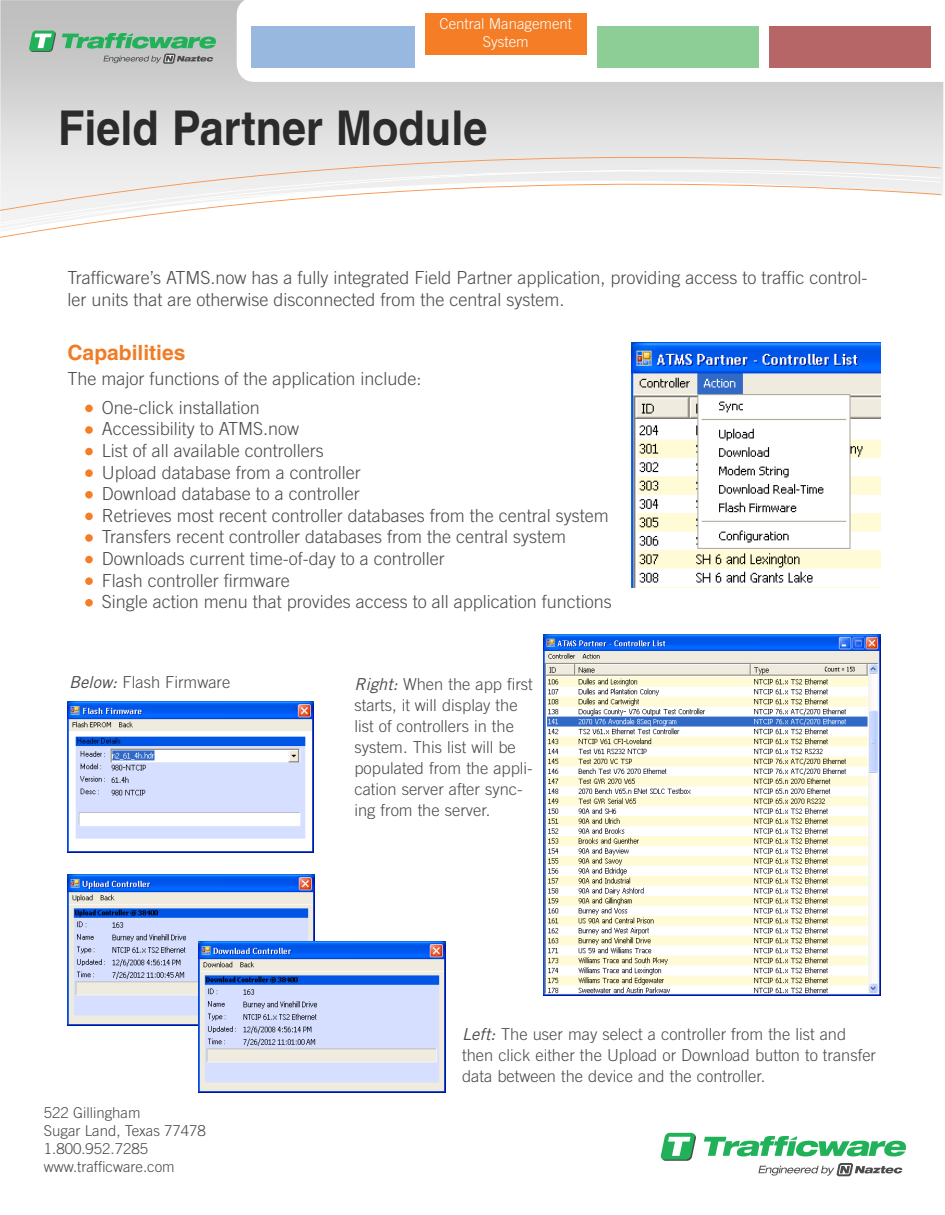
<style>
.page{position:relative;width:945px;height:1215px;background:#fff}
.page>*{position:absolute;margin:0;border:0;box-sizing:border-box;transform-origin:0 0}
.t1{font:700 48px "Helvetica";color:#2c2b2b;scale:.9 1}
.t2{font:700 21px "Helvetica";color:#f07c26}
.t3{font:300 18px/21.6px "Trade Gothic";color:#4c4b4b}
.t4{font:300 16.5px/21px "Trade Gothic";color:#4c4b4b}
.t5{font:300 15px "Trade Gothic";color:#4c4b4b}
.t6{font:300 15px "Trade Gothic";color:#fff}
.s1{font-weight:400;font-style:italic}
</style>
<div class="page">
<svg style="left:0;top:0;width:943px;height:196px;background:#d5d5d5"></svg>
<div style="left:0;top:148px;width:941px;height:13px;background:#e7e7e7"></div>
<svg style="left:0;top:161px;width:941px;height:14px;background:#ebe9e7"></svg>
<svg style="left:0;top:175px;width:941px;height:63px"></svg>
<svg style="left:237px;top:0;width:706px;height:82px"></svg>
<div style="left:85px;top:405px;width:8px;height:7px;background:#f47d25;border-radius:50%"></div>
<div style="left:251px;top:26px;width:163px;height:42px;background:#98b8e0"></div>
<div style="left:770px;top:26px;width:162px;height:42px;background:#b66666"></div>
<div style="left:597px;top:26px;width:162px;height:42px;background:#8cce95"></div>
<div style="left:425px;top:14px;width:162px;height:41px;background:#f47d25"></div>
<svg style="left:29px;top:31px;width:27px;height:21px"></svg>
<svg style="left:62px;top:33px;width:155px;height:31px;background:#91b8a0"></svg>
<div style="left:85px;top:426px;width:8px;height:8px;background:#f47d25;border-radius:50%"></div>
<div style="left:85px;top:448px;width:8px;height:7px;background:#f47d25;border-radius:50%"></div>
<div style="left:85px;top:469px;width:8px;height:8px;background:#f47d25;border-radius:50%"></div>
<div style="left:85px;top:491px;width:8px;height:8px;background:#f47d25;border-radius:50%"></div>
<div style="left:85px;top:513px;width:8px;height:7px;background:#f47d25;border-radius:50%"></div>
<div style="left:85px;top:534px;width:8px;height:8px;background:#f47d25;border-radius:50%"></div>
<div style="left:85px;top:556px;width:8px;height:7px;background:#f47d25;border-radius:50%"></div>
<div style="left:85px;top:577px;width:8px;height:8px;background:#f47d25;border-radius:50%"></div>
<div style="left:85px;top:599px;width:8px;height:8px;background:#f47d25;border-radius:50%"></div>
<img style="left:632px;top:342px;width:248px;height:246px">
<img style="left:543px;top:635px;width:337px;height:360px">
<img style="left:68px;top:874px;width:246px;height:151px">
<img style="left:198px;top:941px;width:247px;height:151px">
<img style="left:68px;top:702px;width:246px;height:150px">
<svg style="left:758px;top:1163px;width:144px;height:14px"></svg>
<svg style="left:660px;top:1133px;width:36px;height:28px"></svg>
<svg style="left:704px;top:1136px;width:202px;height:20px"></svg>
<p class="t6" style="left:440px;top:15px;width:134px">Central Management</p>
<p class="t6" style="left:483px;top:33px;width:47px">System</p>
<p class="t1" style="left:58px;top:99px;width:478px">Field Partner Module</p>
<p class="t3" style="left:68px;top:267px;width:802px">Trafficware’s ATMS.now has a fully integrated Field Partner application, providing access to traffic control&shy;ler units that are otherwise disconnected from the central system.</p>
<p class="t2" style="left:68px;top:340px;width:119px">Capabilities</p>
<p class="t3" style="left:68px;top:368px;width:356px">The major functions of the application include:</p>
<p class="t3" style="left:102px;top:396px;width:160px">One-click installation</p>
<p class="t3" style="left:102px;top:418px;width:199px">Accessibility to ATMS.now</p>
<p class="t3" style="left:102px;top:440px;width:223px">List of all available controllers</p>
<p class="t3" style="left:102px;top:461px;width:261px">Upload database from a controller</p>
<p class="t3" style="left:102px;top:483px;width:260px">Download database to a controller</p>
<p class="t3" style="left:102px;top:504px;width:508px">Retrieves most recent controller databases from the central system</p>
<p class="t3" style="left:102px;top:526px;width:466px">Transfers recent controller databases from the central system</p>
<p class="t3" style="left:102px;top:548px;width:345px">Downloads current time-of-day to a controller</p>
<p class="t3" style="left:102px;top:569px;width:189px">Flash controller firmware</p>
<p class="t3" style="left:102px;top:591px;width:512px">Single action menu that provides access to all application functions</p>
<p class="t4" style="left:69px;top:672px;width:163px"><span class="s1">Below:</span> Flash Firmware</p>
<p class="t5" style="left:44px;top:1104px;width:98px">522 Gillingham</p>
<p class="t5" style="left:44px;top:1122px;width:164px">Sugar Land, Texas 77478</p>
<p class="t5" style="left:44px;top:1140px;width:106px">1.800.952.7285</p>
<p class="t5" style="left:44px;top:1158px;width:132px">www.trafficware.com</p>
<p class="t4" style="left:354px;top:673px;width:180px"><span class="s1">Right:</span> When the app first starts, it will display the list of controllers in the system. This list will be populated from the appli&shy;cation server after sync&shy;ing from the server.</p>
<p class="t4" style="left:462px;top:1023px;width:416px"><span class="s1">Left:</span> The user may select a controller from the list and then click either the Upload or Download button to transfer data between the device and the controller.</p>
</div>
